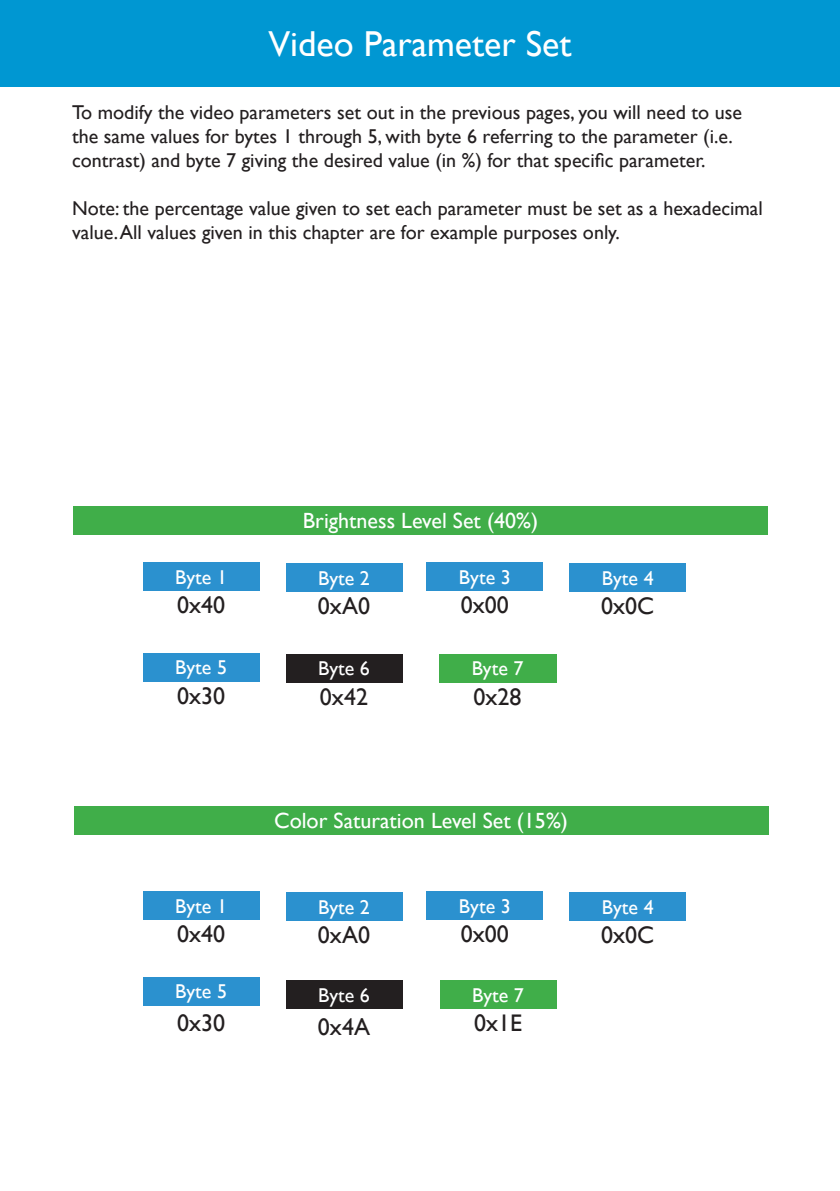
<style>
.page{position:relative;width:840px;height:1191px;background:#fff}
.page>*{position:absolute;margin:0;border:0;box-sizing:border-box;transform-origin:0 0}
.t1{font:36px "Gill Sans";color:#fff}
.t2{font:24px "Gill Sans";color:#231f20}
.t3{font:22px "Gill Sans";color:#fff}
.t4{font:20px/24px "Gill Sans";color:#231f20}
.t5{font:20px "Gill Sans";color:#fff}
</style>
<div class="page">
<div style="left:0;top:0;width:839px;height:87px;background:#0097d2"></div>
<div style="left:286px;top:563px;width:116px;height:29px;background:#2b91cf"></div>
<div style="left:143px;top:562px;width:116px;height:29px;background:#2b91cf"></div>
<div style="left:569px;top:563px;width:116px;height:29px;background:#2b91cf"></div>
<div style="left:426px;top:562px;width:116px;height:29px;background:#2b91cf"></div>
<div style="left:286px;top:654px;width:116px;height:28px;background:#231f20"></div>
<div style="left:143px;top:653px;width:116px;height:28px;background:#2b91cf"></div>
<div style="left:286px;top:980px;width:116px;height:29px;background:#231f20"></div>
<div style="left:73px;top:506px;width:694px;height:28px;background:#40ae49"></div>
<div style="left:74px;top:806px;width:694px;height:29px;background:#40ae49"></div>
<div style="left:286px;top:892px;width:116px;height:29px;background:#2b91cf"></div>
<div style="left:143px;top:891px;width:116px;height:29px;background:#2b91cf"></div>
<div style="left:569px;top:892px;width:116px;height:29px;background:#2b91cf"></div>
<div style="left:426px;top:891px;width:116px;height:29px;background:#2b91cf"></div>
<div style="left:143px;top:976px;width:116px;height:29px;background:#2b91cf"></div>
<div style="left:439px;top:654px;width:117px;height:28px;background:#40ae49"></div>
<div style="left:439px;top:980px;width:117px;height:29px;background:#40ae49"></div>
<h1 class="t1" style="left:268px;top:23px;width:304px">Video Parameter Set</h1>
<p class="t4" style="left:72px;top:101px;width:671px">To modify the video parameters set out in the previous pages, you will need to use the same values for bytes 1 through 5, with byte 6 referring to the parameter (i.e. contrast) and byte 7 giving the desired value (in %) for that specific parameter.</p>
<p class="t4" style="left:72px;top:197px;width:692px">Note: the percentage value given to set each parameter must be set as a hexadecimal value. All values given in this chapter are for example purposes only.</p>
<p class="t3" style="left:303px;top:507px;width:237px">Brightness Level Set (40%)</p>
<p class="t5" style="left:175px;top:565px;width:53px">Byte 1</p>
<p class="t5" style="left:318px;top:566px;width:53px">Byte 2</p>
<p class="t5" style="left:458px;top:565px;width:53px">Byte 3</p>
<p class="t5" style="left:601px;top:566px;width:53px">Byte 4</p>
<p class="t2" style="left:177px;top:591px;width:49px">0x40</p>
<p class="t2" style="left:318px;top:592px;width:54px">0xA0</p>
<p class="t2" style="left:460px;top:591px;width:49px">0x00</p>
<p class="t2" style="left:601px;top:592px;width:54px">0x0C</p>
<p class="t5" style="left:175px;top:656px;width:53px">Byte 5</p>
<p class="t5" style="left:318px;top:657px;width:53px">Byte 6</p>
<p class="t2" style="left:177px;top:682px;width:49px">0x30</p>
<p class="t2" style="left:320px;top:683px;width:49px">0x42</p>
<p class="t5" style="left:471px;top:657px;width:53px">Byte 7</p>
<p class="t2" style="left:473px;top:683px;width:49px">0x28</p>
<p class="t3" style="left:274px;top:808px;width:295px">Color Saturation Level Set (15%)</p>
<p class="t5" style="left:175px;top:894px;width:53px">Byte 1</p>
<p class="t5" style="left:318px;top:895px;width:53px">Byte 2</p>
<p class="t5" style="left:458px;top:894px;width:53px">Byte 3</p>
<p class="t5" style="left:601px;top:895px;width:53px">Byte 4</p>
<p class="t2" style="left:177px;top:920px;width:49px">0x40</p>
<p class="t2" style="left:318px;top:921px;width:54px">0xA0</p>
<p class="t2" style="left:460px;top:920px;width:49px">0x00</p>
<p class="t2" style="left:601px;top:921px;width:54px">0x0C</p>
<p class="t5" style="left:175px;top:979px;width:53px">Byte 5</p>
<p class="t2" style="left:177px;top:1009px;width:49px">0x30</p>
<p class="t5" style="left:318px;top:983px;width:53px">Byte 6</p>
<p class="t2" style="left:318px;top:1013px;width:54px">0x4A</p>
<p class="t5" style="left:472px;top:983px;width:53px">Byte 7</p>
<p class="t2" style="left:473px;top:1009px;width:49px">0x1E</p>
</div>
